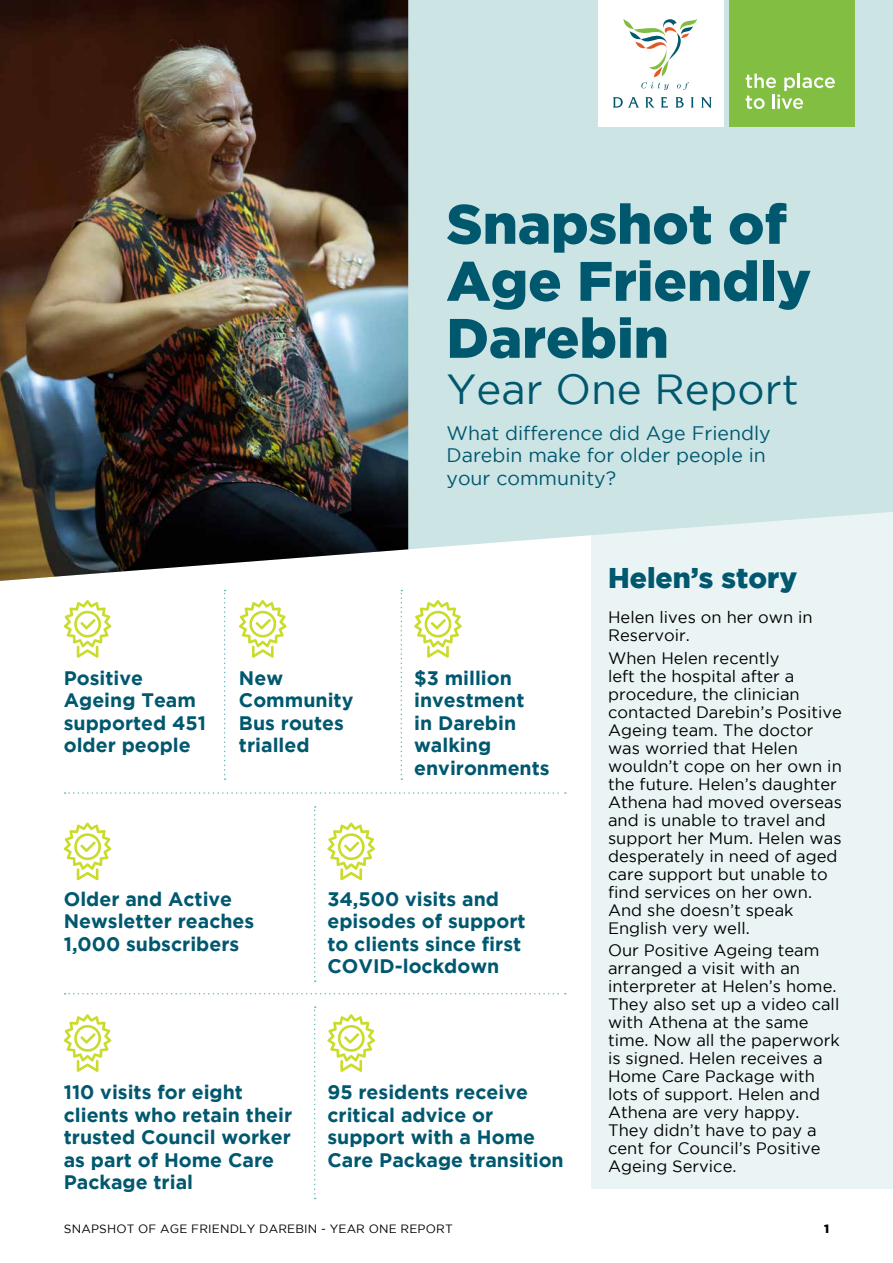
<style>
.page{position:relative;width:893px;height:1263px;background:#fff}
.page>*{position:absolute;margin:0;border:0;box-sizing:border-box;transform-origin:0 0}
.t1{font:900 55.5px/57px "Gotham";color:#00586f}
.t2{font:42px "Gotham";color:#00586f}
.t3{font:900 28.5px "Gotham";color:#00586f}
.t4{font:700 19.5px/22.5px "Gotham";color:#00586f}
.t5{font:19.5px/22.5px "Gotham";color:#00586f}
.t6{font:16.5px/18px "Gotham";color:#000}
.t7{font:12px "Gotham";letter-spacing:.015em;color:#000}
.t8{font:900 12px "Gotham";color:#000}
</style>
<div class="page">
<div style="left:591px;top:485px;width:302px;height:704px;background:#ebf4f4"></div>
<div style="left:408px;top:0;width:485px;height:550px;background:#cde4e5"></div>
<img style="left:0;top:0;width:408px;height:581px">
<div style="left:599px;top:0;width:125px;height:127px;background:#fff"></div>
<svg style="left:623px;top:19px;width:74px;height:71px"></svg>
<svg style="left:613px;top:97px;width:26px;height:11px"></svg>
<svg style="left:645px;top:97px;width:10px;height:11px"></svg>
<svg style="left:661px;top:97px;width:7px;height:11px"></svg>
<svg style="left:675px;top:97px;width:9px;height:11px"></svg>
<svg style="left:691px;top:97px;width:3px;height:11px"></svg>
<svg style="left:701px;top:97px;width:11px;height:11px"></svg>
<div style="left:729px;top:0;width:126px;height:127px;background:#81be41"></div>
<svg style="left:746px;top:74px;width:89px;height:35px"></svg>
<svg style="left:65px;top:792px;width:501px;height:2px"></svg>
<svg style="left:224px;top:590px;width:2px;height:190px"></svg>
<svg style="left:401px;top:590px;width:1px;height:190px"></svg>
<svg style="left:314px;top:806px;width:2px;height:176px"></svg>
<svg style="left:314px;top:1006px;width:2px;height:193px"></svg>
<svg style="left:65px;top:993px;width:501px;height:1px"></svg>
<svg style="left:64px;top:600px;width:47px;height:58px"></svg>
<svg style="left:64px;top:822px;width:47px;height:58px"></svg>
<svg style="left:64px;top:1014px;width:47px;height:58px"></svg>
<svg style="left:327px;top:822px;width:48px;height:58px"></svg>
<svg style="left:327px;top:1014px;width:48px;height:58px"></svg>
<svg style="left:239px;top:600px;width:48px;height:58px"></svg>
<svg style="left:414px;top:600px;width:48px;height:58px"></svg>
<h1 class="t1" style="left:446px;top:194px;width:366px">Snapshot of<br>Age Friendly<br>Darebin</h1>
<h2 class="t2" style="left:446px;top:366px;width:354px">Year One Report</h2>
<p class="t5" style="left:446px;top:421px;width:326px">What difference did Age Friendly<br>Darebin make for older people in your community?</p>
<p class="t4" style="left:64px;top:666px;width:144px">Positive<br>Ageing Team supported 451 older people</p>
<p class="t4" style="left:239px;top:666px;width:116px">New<br>Community<br>Bus routes trialled</p>
<p class="t4" style="left:414px;top:666px;width:137px">$3 million investment<br>in Darebin walking environments</p>
<p class="t4" style="left:64px;top:887px;width:192px">Older and Active<br>Newsletter reaches<br>1,000 subscribers</p>
<p class="t4" style="left:327px;top:887px;width:200px">34,500 visits and episodes of support to clients since first<br>COVID-lockdown</p>
<p class="t4" style="left:64px;top:1080px;width:230px">110 visits for eight clients who retain their trusted Council worker as part of Home Care<br>Package trial</p>
<p class="t4" style="left:327px;top:1080px;width:238px">95 residents receive critical advice or support with a Home<br>Care Package transition</p>
<h3 class="t3" style="left:608px;top:562px;width:191px">Helen’s story</h3>
<p class="t6" style="left:608px;top:608px;width:206px">Helen lives on her own in<br>Reservoir.</p>
<p class="t6" style="left:608px;top:649px;width:235px">When Helen recently<br>left the hospital after a procedure, the clinician contacted Darebin’s Positive<br>Ageing team. The doctor was worried that Helen wouldn’t cope on her own in the future. Helen’s daughter<br>Athena had moved overseas and is unable to travel and support her Mum. Helen was desperately in need of aged care support but unable to find services on her own.<br>And she doesn’t speak<br>English very well.</p>
<p class="t6" style="left:608px;top:941px;width:233px">Our Positive Ageing team arranged a visit with an interpreter at Helen’s home.<br>They also set up a video call with Athena at the same time. Now all the paperwork is signed. Helen receives a<br>Home Care Package with lots of support. Helen and<br>Athena are very happy.<br>They didn’t have to pay a cent for Council’s Positive<br>Ageing Service.</p>
<p class="t7" style="left:64px;top:1222px;width:390px">SNAPSHOT OF AGE FRIENDLY DAREBIN - YEAR ONE REPORT</p>
<p class="t8" style="left:824px;top:1222px;width:7px">1</p>
</div>
